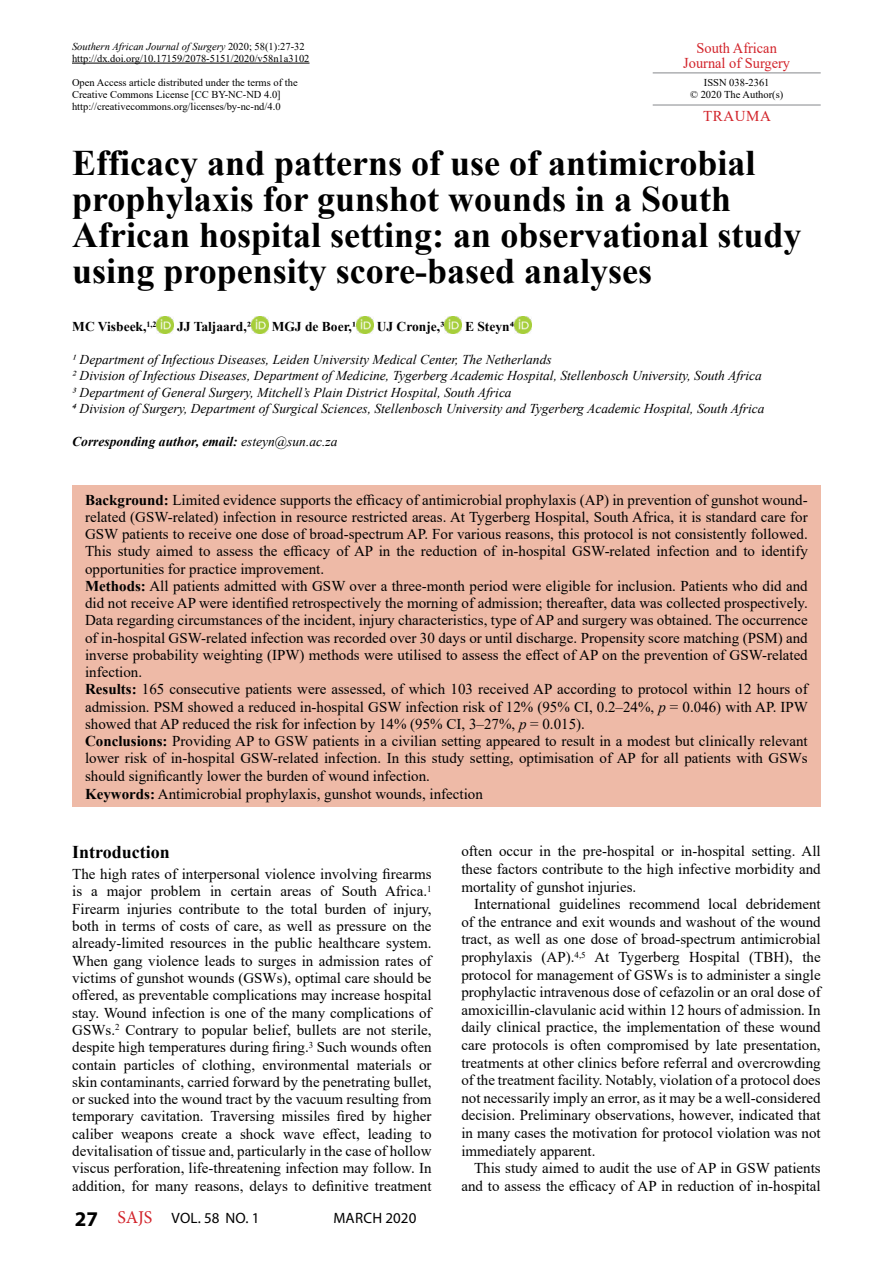
<style>
.page{position:relative;width:893px;height:1263px;background:#fff}
.page>*{position:absolute;margin:0;border:0;box-sizing:border-box;transform-origin:0 0}
.t1{font:700 36px/36px "Times New Roman";color:#000}
.t2{font:700 18px "Times New Roman";color:#000}
.t3{font:15px/17.2px "Times New Roman";color:#000;text-align:justify}
.t4{font:15px/15px "Times New Roman";color:#d2232a;text-align:center;scale:.96 1}
.t5{font:15px "Myriad Pro";letter-spacing:.02em;color:#000}
.t6{font:15px "Times New Roman";color:#d2232a}
.t7{font:italic 13.5px/16.5px "Times New Roman";color:#000}
.t8{font:700 13.5px "Times New Roman";color:#000}
.t9{font:italic 700 13.5px "Times New Roman";color:#000}
.t10{font:10.5px/12px "Times New Roman";color:#000}
.s1{font-style:italic}
.s2{font-weight:400}
.s3{font-weight:700}
.s4{font-weight:700;font-size:21px}
.s5{font-family:"Minion Pro";font-size:18px;color:#d2232a}
</style>
<div class="page">
<hr style="left:653px;top:72px;width:168px;height:1px;background:#939598">
<hr style="left:653px;top:104px;width:168px;height:2px;background:#939598">
<div style="left:72px;top:486px;width:748px;height:321px;background:#eebaa7"></div>
<hr style="left:72px;top:63px;width:238px;height:1px;background:#000">
<img style="left:157px;top:317px;width:17px;height:17px">
<img style="left:251px;top:317px;width:17px;height:17px">
<img style="left:356px;top:317px;width:17px;height:17px">
<img style="left:445px;top:317px;width:17px;height:17px">
<img style="left:514px;top:317px;width:17px;height:17px">
<p class="t10" style="left:72px;top:40px;width:239px"><span class="s1">Southern African Journal of Surgery</span> 2020; 58(1):27-32 http://dx.doi.org/10.17159/2078-5151/2020/v58n1a3102</p>
<p class="t10" style="left:72px;top:76px;width:227px">Open Access article distributed under the terms of the<br>Creative Commons License [CC BY-NC-ND 4.0] http://creativecommons.org/licenses/by-nc-nd/4.0</p>
<h1 class="t1" style="left:72px;top:144px;width:731px">Efficacy and patterns of use of antimicrobial prophylaxis for gunshot wounds in a South African hospital setting: an observational study using propensity score-based analyses</h1>
<p class="t8" style="left:72px;top:316px;width:86px">MC Visbeek,<sup>1,2</sup></p>
<p class="t8" style="left:177px;top:316px;width:76px">JJ Taljaard,2</p>
<p class="t8" style="left:272px;top:316px;width:86px">MGJ de Boer,1</p>
<p class="t8" style="left:377px;top:316px;width:69px">UJ Cronje,3</p>
<p class="t8" style="left:465px;top:316px;width:51px">E Steyn4</p>
<p class="t7" style="left:72px;top:350px;width:694px">1 Department of Infectious Diseases, Leiden University Medical Center, The Netherlands<br>2 Division of Infectious Diseases, Department of Medicine, Tygerberg Academic Hospital, Stellenbosch University, South Africa 3 Department of General Surgery, Mitchell’s Plain District Hospital, South Africa<br>4 Division of Surgery, Department of Surgical Sciences, Stellenbosch University and Tygerberg Academic Hospital, South Africa</p>
<p class="t9" style="left:72px;top:432px;width:267px">Corresponding author, email: <span class="s2">esteyn@sun.ac.za</span></p>
<p class="t4" style="left:683px;top:40px;width:113px">South African<br>Journal of Surgery</p>
<p class="t10" style="left:690px;top:76px;width:95px;text-align:center">ISSN 038-2361<br>© 2020 The Author(s)</p>
<p class="t6" style="left:703px;top:105px;width:69px">TRAUMA</p>
<p class="t3" style="left:85px;top:490px;width:724px;text-align:left"><span class="s3">Background:</span> Limited evidence supports the efficacy of antimicrobial prophylaxis (AP) in prevention of gunshot wound&shy;related (GSW-related) infection in resource restricted areas. At Tygerberg Hospital, South Africa, it is standard care for GSW patients to receive one dose of broad-spectrum AP. For various reasons, this protocol is not consistently followed.<br>This study aimed to assess the efficacy of AP in the reduction of in-hospital GSW-related infection and to identify opportunities for practice improvement.<br><span class="s3">Methods:</span> All patients admitted with GSW over a three-month period were eligible for inclusion. Patients who did and did not receive AP were identified retrospectively the morning of admission; thereafter, data was collected prospectively.<br>Data regarding circumstances of the incident, injury characteristics, type of AP and surgery was obtained. The occurrence of in-hospital GSW-related infection was recorded over 30 days or until discharge. Propensity score matching (PSM) and inverse probability weighting (IPW) methods were utilised to assess the effect of AP on the prevention of GSW-related infection.<br><span class="s3">Results:</span> 165 consecutive patients were assessed, of which 103 received AP according to protocol within 12 hours of admission. PSM showed a reduced in-hospital GSW infection risk of 12% (95% CI, 0.2–24%, <span class="s1">p</span> = 0.046) with AP. IPW showed that AP reduced the risk for infection by 14% (95% CI, 3–27%, <span class="s1">p</span> = 0.015).<br><span class="s3">Conclusions:</span> Providing AP to GSW patients in a civilian setting appeared to result in a modest but clinically relevant lower risk of in-hospital GSW-related infection. In this study setting, optimisation of AP for all patients with GSWs should significantly lower the burden of wound infection.<br><span class="s3">Keywords:</span> Antimicrobial prophylaxis, gunshot wounds, infection</p>
<p class="t2" style="left:72px;top:838px;width:99px">Introduction</p>
<p class="t3" style="left:72px;top:865px;width:361px">The high rates of interpersonal violence involving firearms is a major problem in certain areas of South Africa.<sup>1<br></sup>Firearm injuries contribute to the total burden of injury, both in terms of costs of care, as well as pressure on the already-limited resources in the public healthcare system.<br>When gang violence leads to surges in admission rates of victims of gunshot wounds (GSWs), optimal care should be offered, as preventable complications may increase hospital stay. Wound infection is one of the many complications of GSWs.<sup>2</sup> Contrary to popular belief, bullets are not sterile, despite high temperatures during firing.<sup>3</sup> Such wounds often contain particles of clothing, environmental materials or skin contaminants, carried forward by the penetrating bullet, or sucked into the wound tract by the vacuum resulting from temporary cavitation. Traversing missiles fired by higher caliber weapons create a shock wave effect, leading to devitalisation of tissue and, particularly in the case of hollow viscus perforation, life-threatening infection may follow. In addition, for many reasons, delays to definitive treatment</p>
<p class="t5" style="left:75px;top:1209px;width:186px"><span class="s4">27</span> <span class="s5">SAJS</span> VOL. 58 NO. 1</p>
<p class="t5" style="left:333px;top:1209px;width:84px">MARCH 2020</p>
<p class="t3" style="left:461px;top:842px;width:361px">often occur in the pre-hospital or in-hospital setting. All these factors contribute to the high infective morbidity and mortality of gunshot injuries.</p>
<p class="t3" style="left:461px;top:895px;width:361px;text-indent:13px">International guidelines recommend local debridement of the entrance and exit wounds and washout of the wound tract, as well as one dose of broad-spectrum antimicrobial prophylaxis (AP).<sup>4,5</sup> At Tygerberg Hospital (TBH), the protocol for management of GSWs is to administer a single prophylactic intravenous dose of cefazolin or an oral dose of amoxicillin-clavulanic acid within 12 hours of admission. In daily clinical practice, the implementation of these wound care protocols is often compromised by late presentation, treatments at other clinics before referral and overcrowding of the treatment facility. Notably, violation of a protocol does not necessarily imply an error, as it may be a well-considered decision. Preliminary observations, however, indicated that in many cases the motivation for protocol violation was not immediately apparent.</p>
<p class="t3" style="left:461px;top:1159px;width:361px;text-align:right">This study aimed to audit the use of AP in GSW patients and to assess the efficacy of AP in reduction of in-hospital</p>
</div>
